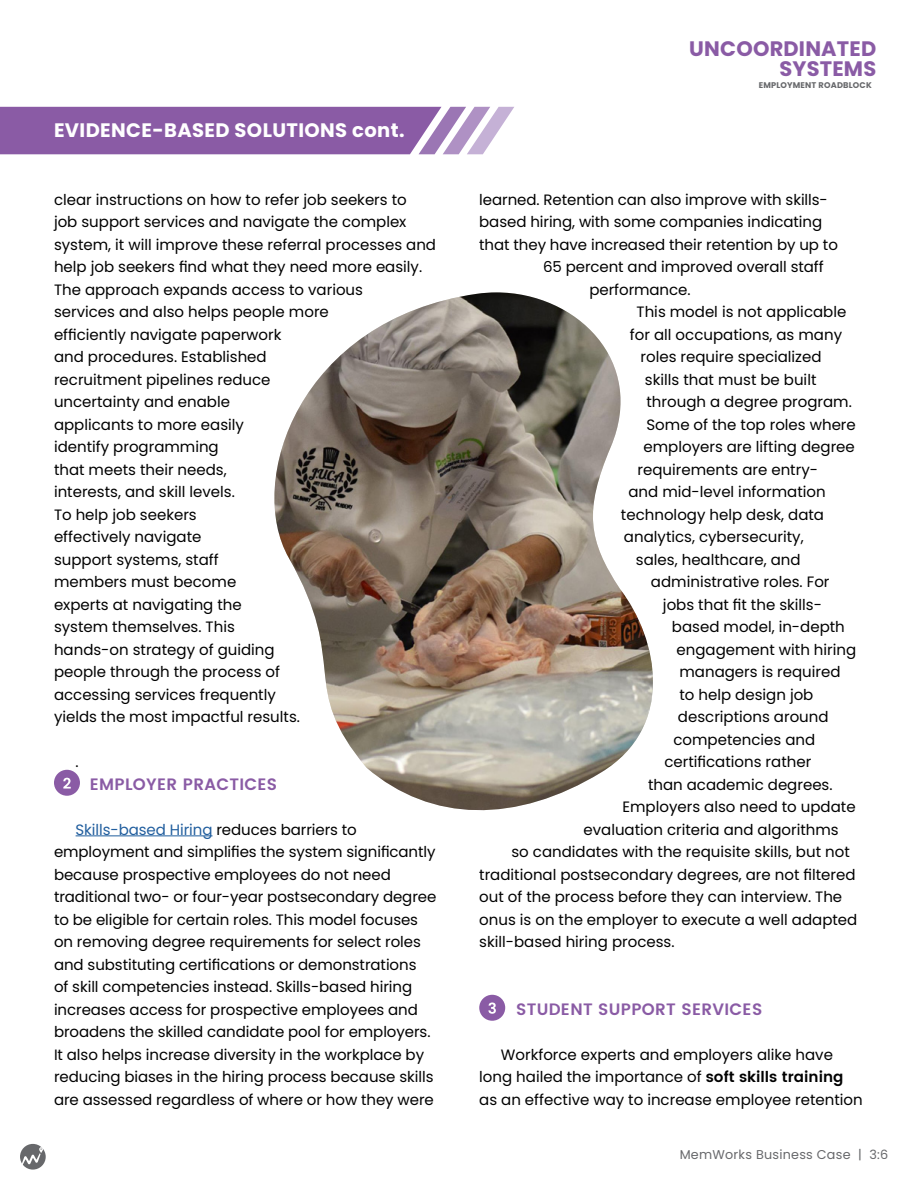
<style>
.page{position:relative;width:918px;height:1188px;background:#fff}
.page>*{position:absolute;margin:0;border:0;box-sizing:border-box;transform-origin:0 0}
.t1{font:700 21px/20px "Poppins";letter-spacing:.01em;color:#8a5ba5;text-align:right}
.t2{font:700 19.5px "Poppins";letter-spacing:.02em;color:#fff}
.t3{font:600 16.5px "Poppins";letter-spacing:.02em;color:#8a5ba5}
.t4{font:15px/22.5px "Poppins";color:#000}
.t5{font:12.75px "Poppins";letter-spacing:.02em;color:#67686b}
.t6{font:700 8.25px "Poppins";letter-spacing:.02em;color:#67686b}
.s1{color:#215e9e}
.s2{font-weight:600}
</style>
<div class="page">
<hr style="left:76px;top:835px;width:137px;height:1px;background:#215e9e">
<div style="left:54px;top:770px;width:26px;height:26px;background:#8a5ba5;border-radius:50%"></div>
<svg style="left:63px;top:778px;width:8px;height:11px"></svg>
<div style="left:479px;top:995px;width:26px;height:26px;background:#8a5ba5;border-radius:50%"></div>
<svg style="left:488px;top:1003px;width:8px;height:11px"></svg>
<img style="left:274px;top:292px;width:379px;height:519px">
<svg style="left:0;top:107px;width:514px;height:47px;background:#966cae"></svg>
<svg style="left:20px;top:1144px;width:26px;height:26px"></svg>
<svg style="left:21px;top:1147px;width:22px;height:19px"></svg>
<h2 class="t2" style="left:54px;top:119px;width:352px">EVIDENCE-BASED SOLUTIONS cont.</h2>
<p class="t4" style="left:54px;top:188px;width:384px">clear instructions on how to refer job seekers to<br>job support services and navigate the complex system, it will improve these referral processes and help job seekers find what they need more easily.<br>The approach expands access to various<br>services and also helps people more<br>efficiently navigate paperwork<br>and procedures. Established<br>recruitment pipelines reduce<br>uncertainty and enable<br>applicants to more easily<br>identify programming<br>that meets their needs,<br>interests, and skill levels.<br>To help job seekers<br>effectively navigate<br>support systems, staff<br>members must become<br>experts at navigating the<br>system themselves. This<br>hands-on strategy of guiding<br>people through the process of<br>accessing services frequently<br>yields the most impactful results.</p>
<p class="t4" style="left:76px;top:751px;width:5px">.</p>
<p class="t3" style="left:90px;top:772px;width:189px">EMPLOYER PRACTICES</p>
<p class="t4" style="left:54px;top:818px;width:384px;text-indent:22px"><span class="s1">Skills-based Hiring</span> reduces barriers to employment and simplifies the system significantly because prospective employees do not need traditional two- or four-year postsecondary degree to be eligible for certain roles. This model focuses on removing degree requirements for select roles and substituting certifications or demonstrations<br>of skill competencies instead. Skills-based hiring increases access for prospective employees and broadens the skilled candidate pool for employers.<br>It also helps increase diversity in the workplace by reducing biases in the hiring process because skills are assessed regardless of where or how they were</p>
<h1 class="t1" style="left:689px;top:39px;width:188px">UNCOORDINATED<br>SYSTEMS</h1>
<p class="t6" style="left:759px;top:80px;width:114px">EMPLOYMENT ROADBLOCK</p>
<p class="t4" style="left:479px;top:188px;width:350px">learned. Retention can also improve with skills-</p>
<p class="t4" style="left:479px;top:211px;width:344px">based hiring, with some companies indicating</p>
<p class="t4" style="left:479px;top:233px;width:360px">that they have increased their retention by up to</p>
<p class="t4" style="left:543px;top:256px;width:282px">65 percent and improved overall staff</p>
<p class="t4" style="left:589px;top:278px;width:103px">performance.</p>
<p class="t4" style="left:637px;top:301px;width:211px">This model is not applicable</p>
<p class="t4" style="left:630px;top:323px;width:214px">for all occupations, as many</p>
<p class="t4" style="left:640px;top:346px;width:183px">roles require specialized</p>
<p class="t4" style="left:645px;top:368px;width:173px">skills that must be built</p>
<p class="t4" style="left:646px;top:391px;width:207px">through a degree program.</p>
<p class="t4" style="left:646px;top:413px;width:211px">Some of the top roles where</p>
<p class="t4" style="left:643px;top:436px;width:213px">employers are lifting degree</p>
<p class="t4" style="left:637px;top:458px;width:182px">requirements are entry-</p>
<p class="t4" style="left:628px;top:481px;width:199px">and mid-level information</p>
<p class="t4" style="left:621px;top:503px;width:205px">technology help desk, data</p>
<p class="t4" style="left:624px;top:526px;width:181px">analytics, cybersecurity,</p>
<p class="t4" style="left:636px;top:548px;width:166px">sales, healthcare, and</p>
<p class="t4" style="left:651px;top:571px;width:180px">administrative roles. For</p>
<p class="t4" style="left:663px;top:593px;width:161px">jobs that fit the skills-</p>
<p class="t4" style="left:672px;top:616px;width:174px">based model, in-depth</p>
<p class="t4" style="left:676px;top:638px;width:181px">engagement with hiring</p>
<p class="t4" style="left:679px;top:661px;width:163px">managers is required</p>
<p class="t4" style="left:679px;top:683px;width:135px">to help design job</p>
<p class="t4" style="left:678px;top:706px;width:152px">descriptions around</p>
<p class="t4" style="left:673px;top:728px;width:143px">competencies and</p>
<p class="t4" style="left:664px;top:751px;width:148px">certifications rather</p>
<p class="t4" style="left:648px;top:773px;width:186px">than academic degrees.</p>
<p class="t4" style="left:622px;top:796px;width:235px">Employers also need to update</p>
<p class="t4" style="left:584px;top:818px;width:257px">evaluation criteria and algorithms</p>
<p class="t4" style="left:512px;top:841px;width:340px">so candidates with the requisite skills, but not</p>
<p class="t4" style="left:479px;top:863px;width:378px">traditional postsecondary degrees, are not filtered</p>
<p class="t4" style="left:479px;top:886px;width:365px">out of the process before they can interview. The</p>
<p class="t4" style="left:479px;top:908px;width:380px">onus is on the employer to execute a well adapted</p>
<p class="t4" style="left:479px;top:931px;width:197px">skill-based hiring process.</p>
<p class="t3" style="left:516px;top:997px;width:248px">STUDENT SUPPORT SERVICES</p>
<p class="t4" style="left:479px;top:1043px;width:385px;text-indent:22px">Workforce experts and employers alike have long hailed the importance of <span class="s2">soft skills training </span>as an effective way to increase employee retention</p>
<p class="t5" style="left:680px;top:1148px;width:210px">MemWorks Business Case | 3:6</p>
</div>
